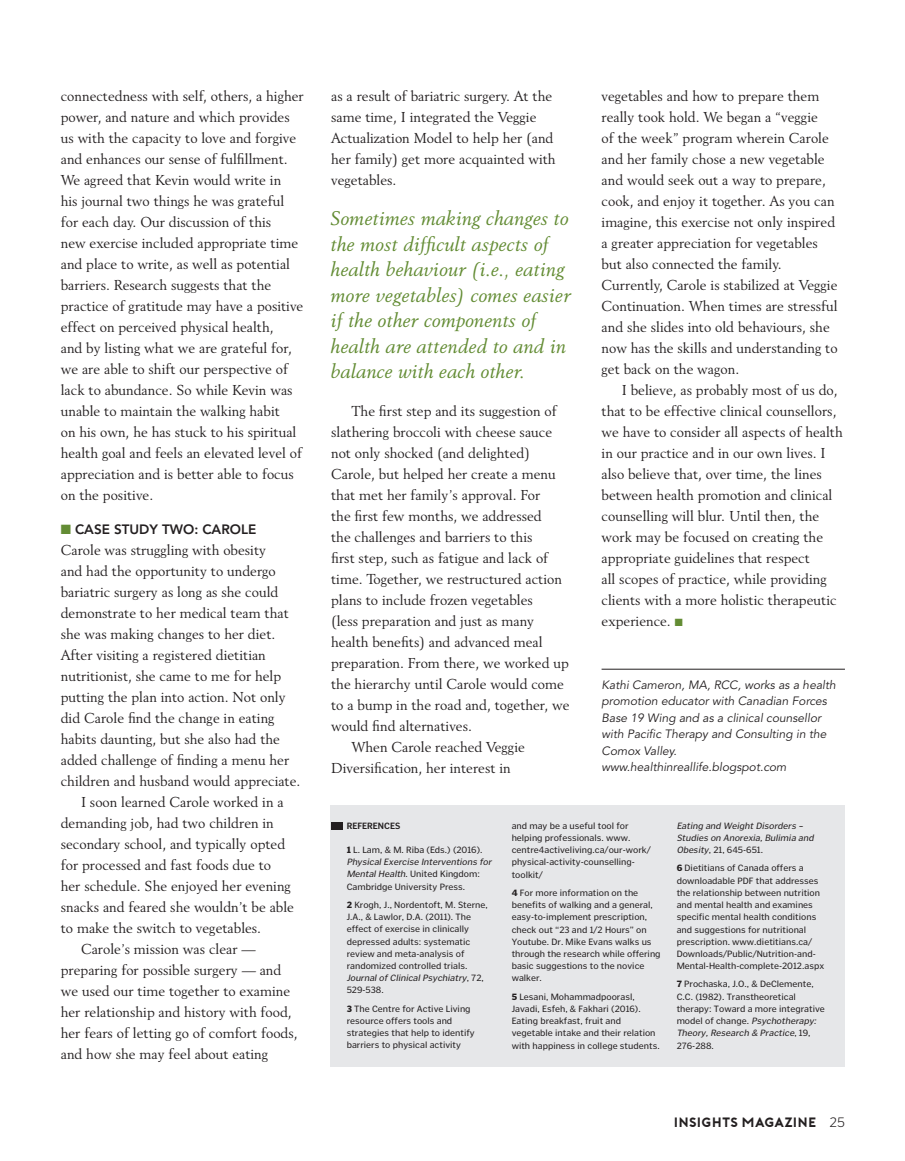
<style>
.page{position:relative;width:905px;height:1161px;background:#fff}
.page>*{position:absolute;margin:0;border:0;box-sizing:border-box;transform-origin:0 0}
.t1{font:italic 19.5px/25.5px "Revival 565 BT";color:#638c34}
.t2{font:14.25px/21px "Revival 565 BT";color:#231f20}
.t3{font:800 13.5px "Avenir";color:#231f20}
.t4{font:13.5px "Porter Bold DEMO";color:#231f20}
.t5{font:italic 12px/16.5px "Avenir";color:#231f20}
.t6{font:9px/12.1px "Poynter Text Sans";color:#231f20}
.t7{font:italic 9px/12.1px "Poynter Text Sans";color:#231f20}
.t8{font:700 9px "Poynter Text Sans";color:#231f20}
.s1{color:#638c34}
.s2{font-weight:900}
.s3{font-style:italic}
.s4{font-style:normal}
.s5{font-family:"Poynter Text Sans";font-weight:300}
</style>
<div class="page">
<hr style="left:601px;top:669px;width:244px;height:1px;background:#231f20">
<div style="left:331px;top:805px;width:513px;height:261px;background:#e6e7e9"></div>
<div style="left:331px;top:822px;width:11px;height:8px;background:#231f20"></div>
<p class="t2" style="left:61px;top:85px;width:244px">connectedness with self, others, a higher power, and nature and which provides us with the capacity to love and forgive and enhances our sense of fulfillment.<br>We agreed that Kevin would write in<br>his journal two things he was grateful for each day. Our discussion of this<br>new exercise included appropriate time and place to write, as well as potential barriers. Research suggests that the practice of gratitude may have a positive effect on perceived physical health,<br>and by listing what we are grateful for, we are able to shift our perspective of lack to abundance. So while Kevin was unable to maintain the walking habit<br>on his own, he has stuck to his spiritual health goal and feels an elevated level of appreciation and is better able to focus on the positive.</p>
<p class="t3" style="left:61px;top:522px;width:197px"><span class="s1">■</span> CASE STUDY TWO: CAROLE</p>
<p class="t2" style="left:61px;top:540px;width:207px">Carole was struggling with obesity</p>
<p class="t2" style="left:61px;top:561px;width:216px">and had the opportunity to undergo</p>
<p class="t2" style="left:61px;top:582px;width:219px">bariatric surgery as long as she could</p>
<p class="t2" style="left:61px;top:603px;width:229px">demonstrate to her medical team that</p>
<p class="t2" style="left:61px;top:624px;width:216px">she was making changes to her diet.</p>
<p class="t2" style="left:61px;top:645px;width:206px">After visiting a registered dietitian</p>
<p class="t2" style="left:61px;top:666px;width:222px">nutritionist, she came to me for help</p>
<p class="t2" style="left:61px;top:687px;width:226px">putting the plan into action. Not only</p>
<p class="t2" style="left:61px;top:708px;width:215px">did Carole find the change in eating</p>
<p class="t2" style="left:61px;top:729px;width:221px">habits daunting, but she also had the</p>
<p class="t2" style="left:61px;top:750px;width:230px">added challenge of finding a menu her</p>
<p class="t2" style="left:61px;top:771px;width:241px">children and husband would appreciate.</p>
<p class="t2" style="left:81px;top:792px;width:204px">I soon learned Carole worked in a</p>
<p class="t2" style="left:61px;top:813px;width:214px">demanding job, had two children in</p>
<p class="t2" style="left:61px;top:834px;width:226px">secondary school, and typically opted</p>
<p class="t2" style="left:61px;top:855px;width:212px">for processed and fast foods due to</p>
<p class="t2" style="left:61px;top:876px;width:232px">her schedule. She enjoyed her evening</p>
<p class="t2" style="left:61px;top:897px;width:235px">snacks and feared she wouldn’t be able</p>
<p class="t2" style="left:61px;top:918px;width:202px">to make the switch to vegetables.</p>
<p class="t2" style="left:81px;top:939px;width:176px">Carole’s mission was clear —</p>
<p class="t2" style="left:61px;top:960px;width:222px">preparing for possible surgery — and</p>
<p class="t2" style="left:61px;top:981px;width:231px">we used our time together to examine</p>
<p class="t2" style="left:61px;top:1002px;width:232px">her relationship and history with food,</p>
<p class="t2" style="left:61px;top:1023px;width:238px">her fears of letting go of comfort foods,</p>
<p class="t2" style="left:61px;top:1044px;width:209px">and how she may feel about eating</p>
<p class="t2" style="left:331px;top:85px;width:226px">as a result of bariatric surgery. At the same time, I integrated the Veggie<br>Actualization Model to help her (and her family) get more acquainted with vegetables.</p>
<h1 class="t1" style="left:331px;top:206px;width:242px">Sometimes making changes to the most difficult aspects of health behaviour (i.e., eating more vegetables) comes easier if the other components of health are attended to and in balance with each other.</h1>
<p class="t2" style="left:351px;top:400px;width:207px">The first step and its suggestion of</p>
<p class="t2" style="left:331px;top:421px;width:222px">slathering broccoli with cheese sauce</p>
<p class="t2" style="left:331px;top:442px;width:200px">not only shocked (and delighted)</p>
<p class="t2" style="left:331px;top:463px;width:226px">Carole, but helped her create a menu</p>
<p class="t2" style="left:331px;top:484px;width:211px">that met her family’s approval. For</p>
<p class="t2" style="left:331px;top:505px;width:212px">the first few months, we addressed</p>
<p class="t2" style="left:331px;top:526px;width:203px">the challenges and barriers to this</p>
<p class="t2" style="left:331px;top:547px;width:218px">first step, such as fatigue and lack of</p>
<p class="t2" style="left:331px;top:568px;width:232px">time. Together, we restructured action</p>
<p class="t2" style="left:331px;top:589px;width:203px">plans to include frozen vegetables</p>
<p class="t2" style="left:331px;top:610px;width:204px">(less preparation and just as many</p>
<p class="t2" style="left:331px;top:631px;width:213px">health benefits) and advanced meal</p>
<p class="t2" style="left:331px;top:652px;width:239px">preparation. From there, we worked up</p>
<p class="t2" style="left:331px;top:673px;width:234px">the hierarchy until Carole would come</p>
<p class="t2" style="left:331px;top:694px;width:240px">to a bump in the road and, together, we</p>
<p class="t2" style="left:331px;top:715px;width:142px">would find alternatives.</p>
<p class="t2" style="left:351px;top:736px;width:175px">When Carole reached Veggie</p>
<p class="t2" style="left:331px;top:757px;width:181px">Diversification, her interest in</p>
<p class="t2" style="left:601px;top:85px;width:237px">vegetables and how to prepare them really took hold. We began a “veggie<br>of the week” program wherein Carole and her family chose a new vegetable and would seek out a way to prepare, cook, and enjoy it together. As you can imagine, this exercise not only inspired a greater appreciation for vegetables but also connected the family.<br>Currently, Carole is stabilized at Veggie Continuation. When times are stressful and she slides into old behaviours, she now has the skills and understanding to get back on the wagon.</p>
<p class="t2" style="left:601px;top:379px;width:243px;text-indent:20px">I believe, as probably most of us do, that to be effective clinical counsellors, we have to consider all aspects of health in our practice and in our own lives. I also believe that, over time, the lines between health promotion and clinical counselling will blur. Until then, the work may be focused on creating the appropriate guidelines that respect<br>all scopes of practice, while providing clients with a more holistic therapeutic experience. <span class="s1">■</span></p>
<p class="t5" style="left:601px;top:677px;width:236px">Kathi Cameron, MA, RCC, works as a health promotion educator with Canadian Forces Base 19 Wing and as a clinical counsellor with Pacific Therapy and Consulting in the Comox Valley. www.healthinreallife.blogspot.com</p>
<p class="t8" style="left:346px;top:821px;width:55px">REFERENCES</p>
<p class="t6" style="left:346px;top:844px;width:148px"><span class="s2">1</span> L. Lam, &amp; M. Riba (Eds.) (2016).<br><span class="s3">PhysicalExercise Interventions for<br>MentalHealth</span>. United Kingdom:<br>Cambridge University Press.</p>
<p class="t6" style="left:346px;top:899px;width:143px"><span class="s2">2</span> Krogh, J., Nordentoft, M. Sterne,<br>J.A., &amp; Lawlor, D.A. (2011). The effect of exercise in clinically depressed adults: systematic review and meta-analysis of randomized controlled trials.<br><span class="s3">Journalof ClinicalPsychiatry</span>, 7 2 ,<br>529-538.</p>
<p class="t6" style="left:346px;top:1002px;width:129px"><span class="s2">3</span> The Centre for Active Living resource offers tools and strategies that help to identify barriers to physical activity</p>
<p class="t6" style="left:511px;top:820px;width:141px">and may be a useful tool for helping professionals. www. centre4activeliving.ca/our-work/ physical-activity-counselling&shy;toolkit/</p>
<p class="t6" style="left:511px;top:887px;width:150px"><span class="s2">4</span> For more information on the benefits of walking and a general, easy-to-implement prescription, check out “23 and 1/2 Hours” on<br>Youtube. Dr. Mike Evans walks us through the research while offering basic suggestions to the novice walker.</p>
<p class="t6" style="left:511px;top:990px;width:149px"><span class="s2">5</span> Lesani, Mohammadpoorasl,<br>Javadi, Esfeh, &amp; Fakhari (2016).<br>Eating breakfast, fruit and vegetable intake and their relation with happiness in college students.</p>
<p class="t7" style="left:676px;top:820px;width:140px">Eating and Weight Disorders –<br>Studies on Anorexia,Bulimia and<br>Obesity<span class="s4">, 21, 645-651.</span></p>
<p class="t6" style="left:676px;top:862px;width:149px"><span class="s2">6</span> Dietitians of Canada offers a downloadable PDF that addresses the relationship between nutrition and mental health and examines specific mental health conditions and suggestions for nutritional prescription. www.dietitians.ca/ Downloads/Public/N utrition-and-Mental-Health-complete-2012.aspx</p>
<p class="t6" style="left:676px;top:978px;width:150px"><span class="s2">7</span> Prochaska, J.O., &amp; DeClemente,<br>C.C. (1982). Transtheoretical therapy: Toward a more integrative model of change. <span class="s3">Psychotherapy:<br>Theory,Research &amp; Practice</span>, 1 9 ,<br>276-288.</p>
<p class="t4" style="left:674px;top:1115px;width:172px">INSIGHTS MAGAZIN E <span class="s5">25</span></p>
</div>
